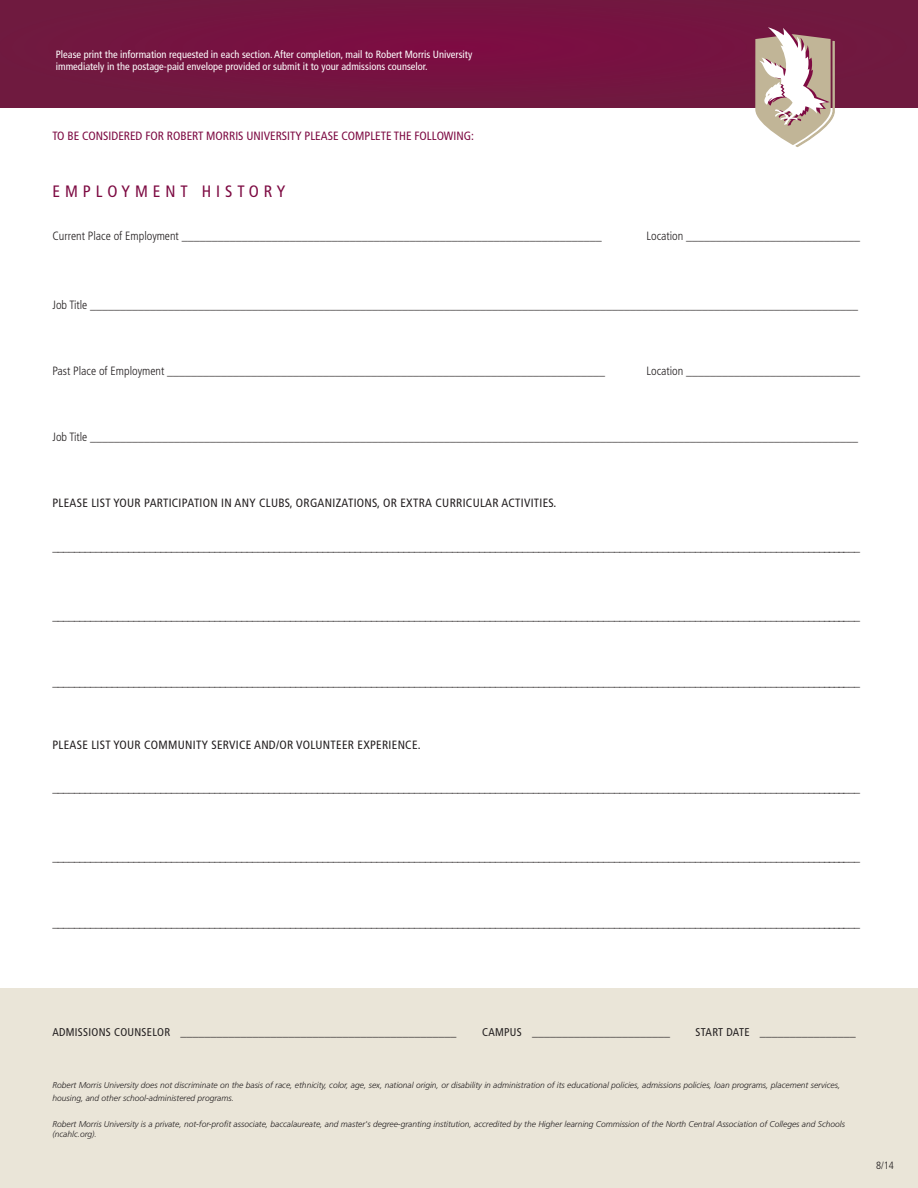
<style>
.page{position:relative;width:918px;height:1188px;background:#fff}
.page>*{position:absolute;margin:0;border:0;box-sizing:border-box;transform-origin:0 0}
.t1{font:condensed 16.5px "Frutiger";letter-spacing:.3em;color:#7d0a42}
.t2{font:condensed 12px "Frutiger";letter-spacing:.025em;color:#231f20}
.t3{font:300 condensed 12px "Frutiger";color:#231f20}
.t4{font:condensed 12px "Frutiger";color:#7d0a42}
.t5{font:condensed 10.5px/12.6px "Frutiger";color:#fff}
.t6{font:300 condensed 10.5px "Frutiger";color:#231f20}
.t7{font:italic 300 8.4px/12.8px "Frutiger";color:#231f20}
.s1{font-weight:400;font-size:11.25px}
</style>
<div class="page">
<div style="left:0;top:988px;width:918px;height:200px;background:#eae5d8"></div>
<div style="left:0;top:0;width:918px;height:108px;background:#731640"></div>
<svg style="left:755px;top:27px;width:80px;height:120px"></svg>
<p class="t5" style="left:56px;top:49px;width:418px">Please print the information requested in each section. After completion, mail to Robert Morris University immediately in the postage-paid envelope provided or submit it to your admissions counselor.</p>
<p class="t4" style="left:52px;top:131px;width:423px">TO BE CONSIDERED FOR ROBERT MORRIS UNIVERSITY PLEASE COMPLETE THE FOLLOWING:</p>
<p class="t1" style="left:52px;top:184px;width:234px">EMPLOYMENT HISTORY</p>
<p class="t3" style="left:52px;top:231px;width:551px">Current Place of Employment ______________________________________________________________________</p>
<p class="t3" style="left:646px;top:231px;width:215px">Location _____________________________</p>
<p class="t3" style="left:52px;top:300px;width:807px">Job Title ________________________________________________________________________________________________________________________________</p>
<p class="t3" style="left:52px;top:366px;width:554px">Past Place of Employment _________________________________________________________________________</p>
<p class="t3" style="left:646px;top:366px;width:215px">Location _____________________________</p>
<p class="t3" style="left:52px;top:432px;width:807px">Job Title ________________________________________________________________________________________________________________________________</p>
<p class="t2" style="left:52px;top:498px;width:506px">PLEASE LIST YOUR PARTICIPATION IN ANY CLUBS, ORGANIZATIONS, OR EXTRA CURRICULAR ACTIVITIES.</p>
<p class="t2" style="left:52px;top:542px;width:809px">______________________________________________________________________________________________________________________________________________________</p>
<p class="t2" style="left:52px;top:610px;width:809px">______________________________________________________________________________________________________________________________________________________</p>
<p class="t2" style="left:52px;top:676px;width:809px">______________________________________________________________________________________________________________________________________________________</p>
<p class="t2" style="left:52px;top:740px;width:370px">PLEASE LIST YOUR COMMUNITY SERVICE AND/OR VOLUNTEER EXPERIENCE.</p>
<p class="t2" style="left:52px;top:783px;width:809px">______________________________________________________________________________________________________________________________________________________</p>
<p class="t2" style="left:52px;top:852px;width:809px">______________________________________________________________________________________________________________________________________________________</p>
<p class="t2" style="left:52px;top:918px;width:809px">______________________________________________________________________________________________________________________________________________________</p>
<p class="t3" style="left:52px;top:1027px;width:406px"><span class="s1">ADMISSIONS COUNSELOR</span> ______________________________________________</p>
<p class="t3" style="left:482px;top:1027px;width:189px"><span class="s1">CAMPUS</span> _______________________</p>
<p class="t3" style="left:696px;top:1027px;width:162px"><span class="s1">START DATE</span> ________________</p>
<p class="t7" style="left:52px;top:1080px;width:789px">Robert Morris University does not discriminate on the basis of race, ethnicity, color, age, sex, national origin, or disability in administration of its educational policies, admissions policies, loan programs, placement services, housing, and other school-administered programs.</p>
<p class="t7" style="left:52px;top:1120px;width:794px;line-height:10.1px">Robert Morris University is a private, not-for-profit associate, baccalaureate, and master's degree-granting institution, accredited by the Higher learning Commission of the North Central Association of Colleges and Schools (ncahlc.org).</p>
<p class="t6" style="left:876px;top:1161px;width:19px">8/14</p>
</div>
